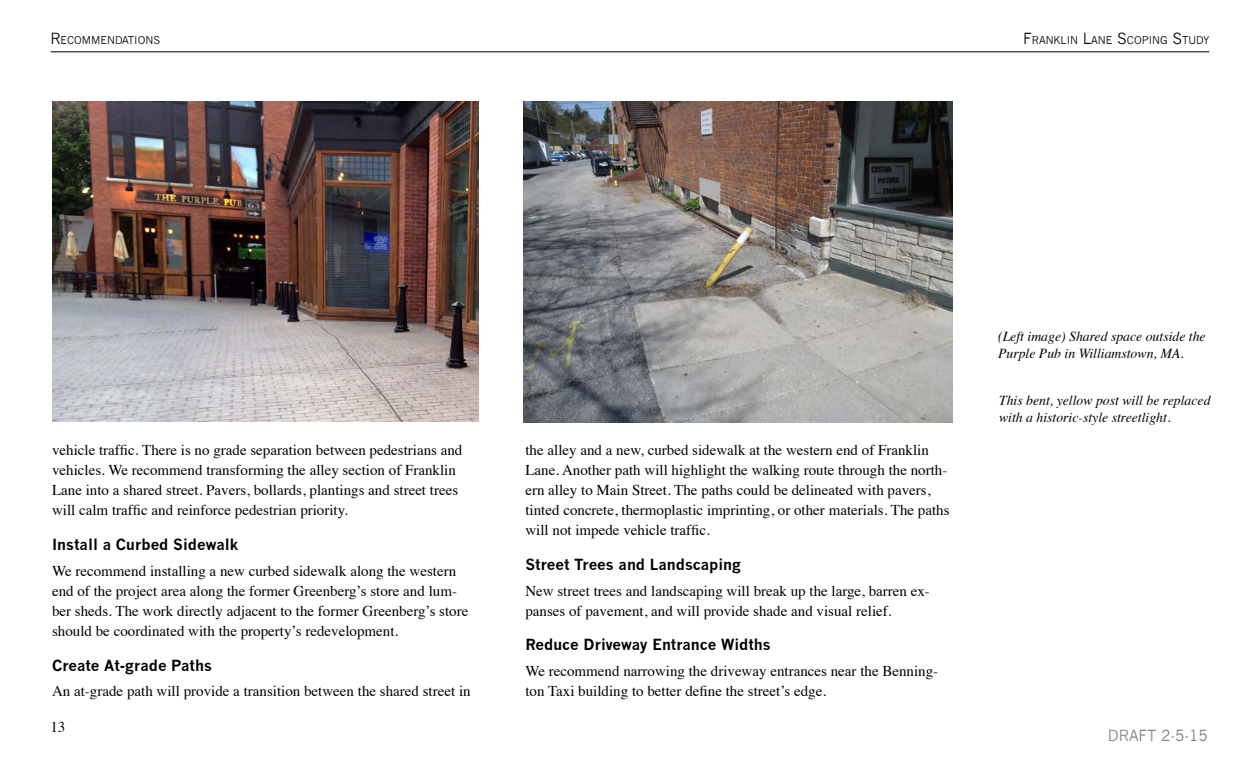
<style>
.page{position:relative;width:1260px;height:765px;background:#fff}
.page>*{position:absolute;margin:0;border:0;box-sizing:border-box;transform-origin:0 0}
.Main_text_body{font:15px/20px "Times";color:#000}
.Section_heading{font:700 15px "News Gothic";color:#000}
.t1{font:15px "News Gothic";color:#7e8083}
.Picture_Caption{font:italic 13.75px/17.5px "Times";color:#000}
.Top_Margin{font:10.5px "News Gothic";color:#000}
.s1{font-size:15px}
</style>
<div class="page">
<img style="left:524px;top:101px;width:428px;height:322px">
<img style="left:52px;top:101px;width:427px;height:320px">
<hr style="left:51px;top:52px;width:1158px;height:1px;background:#000">
<p class="Top_Margin" style="left:50px;top:34px;width:72px"><span class="s1">R</span>ECOMMENDAT</p>
<p class="Top_Margin" style="left:134px;top:34px;width:26px">IONS</p>
<p class="Top_Margin" style="left:1023px;top:34px;width:188px"><span class="s1">F</span>RANKLIN <span class="s1">L</span>ANE <span class="s1">S</span>COPING <span class="s1">S</span>TUDY</p>
<p class="Main_text_body" style="left:52px;top:439px;width:412px">vehicle traffic. There is no grade separation between pedestrians and vehicles. We recommend transforming the alley section of Franklin Lane into a shared street. Pavers, bollards, plantings and street trees will calm traffic and reinforce pedestrian priority.</p>
<p class="Section_heading" style="left:52px;top:535px;width:188px">Install a Curbed Sidewalk</p>
<p class="Main_text_body" style="left:52px;top:559px;width:418px">We recommend installing a new curbed sidewalk along the western end of the project area along the former Greenberg’s store and lum&shy;ber sheds. The work directly adjacent to the former Greenberg’s store should be coordinated with the property’s redevelopment.</p>
<p class="Section_heading" style="left:52px;top:656px;width:161px">Create At-grade Paths</p>
<p class="Main_text_body" style="left:52px;top:680px;width:420px">An at-grade path will provide a transition between the shared street in</p>
<p class="Main_text_body" style="left:50px;top:715px;width:16px">13</p>
<p class="Main_text_body" style="left:525px;top:439px;width:426px">the alley and a new, curbed sidewalk at the western end of Franklin Lane. Another path will highlight the walking route through the north&shy;ern alley to Main Street. The paths could be delineated with pavers, tinted concrete, thermoplastic imprinting, or other materials. The paths will not impede vehicle traffic.</p>
<p class="Section_heading" style="left:525px;top:555px;width:217px">Street Trees and Landscaping</p>
<p class="Main_text_body" style="left:525px;top:579px;width:406px">New street trees and landscaping will break up the large, barren ex&shy;panses of pavement, and will provide shade and visual relief.</p>
<p class="Section_heading" style="left:525px;top:636px;width:247px">Reduce Driveway Entrance Widths</p>
<p class="Main_text_body" style="left:525px;top:660px;width:414px">We recommend narrowing the driveway entrances near the Benning&shy;ton Taxi building to better define the street’s edge.</p>
<p class="Picture_Caption" style="left:998px;top:326px;width:209px">(Left image) Shared space outside the<br>Purple Pub in Williamstown, MA.</p>
<p class="Picture_Caption" style="left:999px;top:391px;width:213px">This bent, yellow post will be replaced with a historic-style streetlight.</p>
<p class="t1" style="left:1108px;top:727px;width:102px">DRAFT 2-5-15</p>
</div>
